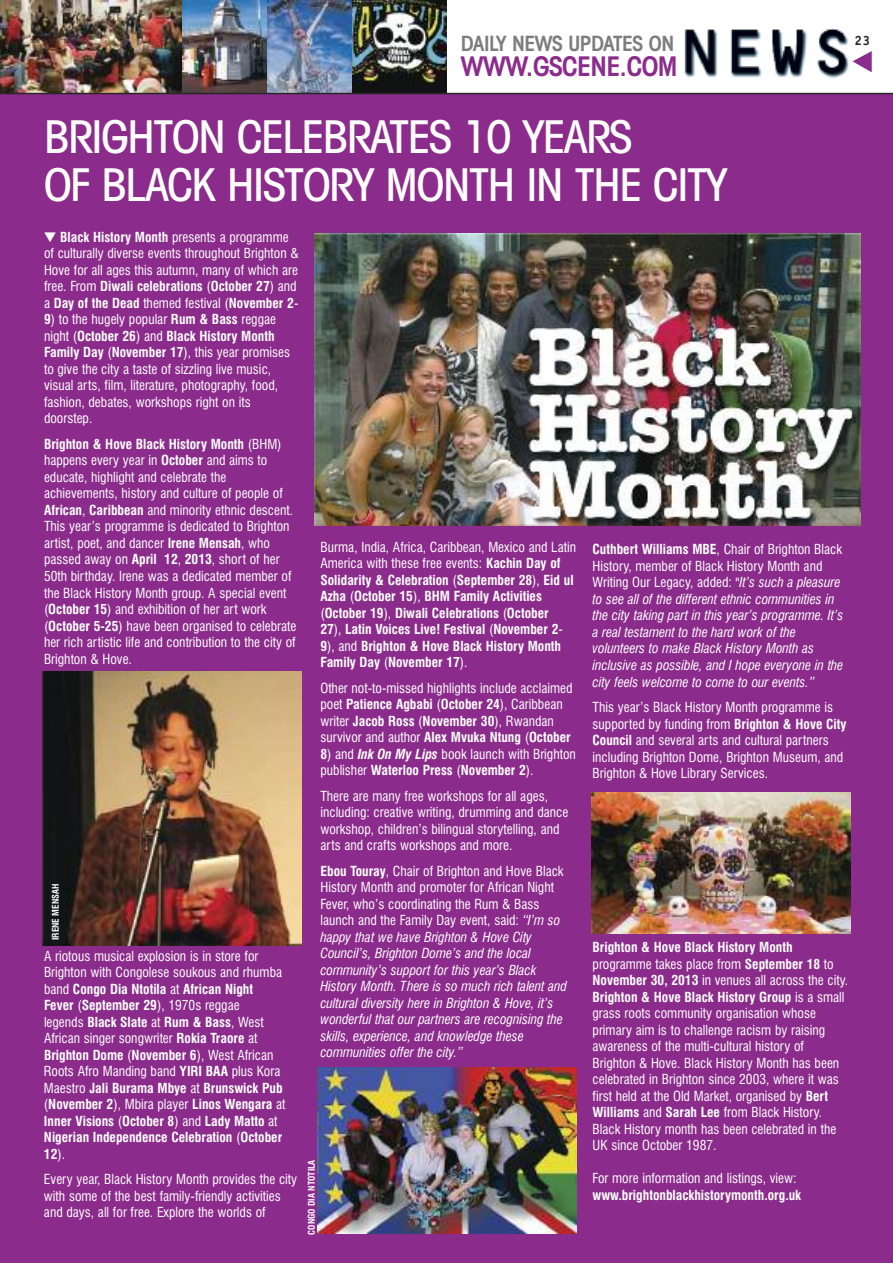
<style>
.page{position:relative;width:893px;height:1263px;background:#fff}
.page>*{position:absolute;margin:0;border:0;box-sizing:border-box;transform-origin:0 0}
.t1{font:500 condensed 45px/48px "Avant Garde IT Cby BT";letter-spacing:-.03em;color:#fff}
.t2{font:600 condensed 27px "Avant Garde IT Cby BT";letter-spacing:-.015em;color:#8b2b8b}
.t3{font:600 condensed 21px "Avant Garde IT Cby BT";letter-spacing:-.015em;color:#7d7d7d}
.t4{font:condensed 13.5px/16.5px "Swiss 721 BT";color:#fff}
.t5{font:italic condensed 13.5px/16.5px "Swiss 721 BT";letter-spacing:-.005em;color:#fff}
.t6{font:700 condensed 13.5px/16.5px "Swiss 721 BT";color:#fff}
.t7{font:700 13.5px "Officina Sans";color:#272627}
.t8{font:700 condensed 9px "Swiss 721 BT";color:#fff}
.s1{font-family:"Monotype Sorts";font-stretch:normal}
.s2{font-weight:700}
.s3{font-weight:400}
.s4{font-weight:700;font-style:italic}
.s5{font-weight:700;font-style:normal}
.s6{font-style:normal}
</style>
<div class="page">
<div style="left:0;top:94px;width:893px;height:1169px;background:#8b2b8b"></div>
<img style="left:315px;top:234px;width:545px;height:291px">
<img style="left:0;top:0;width:183px;height:93px">
<img style="left:183px;top:0;width:85px;height:93px">
<img style="left:268px;top:0;width:85px;height:93px">
<img style="left:353px;top:0;width:93px;height:93px">
<img style="left:684px;top:28px;width:188px;height:51px">
<svg style="left:853px;top:51px;width:19px;height:21px"></svg>
<hr style="left:0;top:93px;width:893px;height:1px;background:#272627">
<img style="left:43px;top:672px;width:259px;height:273px">
<img style="left:318px;top:1067px;width:259px;height:166px">
<img style="left:591px;top:792px;width:259px;height:141px">
<h3 class="t3" style="left:461px;top:36px;width:215px">DAILY NEWS UPDATES ON</h3>
<p class="t7" style="left:854px;top:36px;width:17px">23</p>
<h2 class="t2" style="left:461px;top:57px;width:218px">WWW.GSCENE.COM</h2>
<h1 class="t1" style="left:44px;top:117px;width:685px">BRIGHTON CELEBRATES 10 YEARS<br>OF BLACK HISTORY MONTH IN THE CITY</h1>
<p class="t4" style="left:44px;top:230px;width:256px"><span class="s1">t</span> <span class="s2">Black History Month</span> presents a programme of culturally diverse events throughout Brighton &amp; Hove for all ages this autumn, many of which are free. From <span class="s2">Diwali celebrations</span> (<span class="s2">October 27</span>) and a <span class="s2">Day of the Dead</span> themed festival (<span class="s2">November 2</span>-</p>
<p class="t4" style="left:44px;top:312px;width:248px"><span class="s2">9</span>) to the hugely popular <span class="s2">Rum &amp; Bass</span> reggae night (<span class="s2">October 26</span>) and <span class="s2">Black History Month Family Day</span> (<span class="s2">November 17</span>), this year promises to give the city a taste of sizzling live music, visual arts, film, literature, photography, food, fashion, debates, workshops right on its doorstep.</p>
<p class="t4" style="left:44px;top:437px;width:254px"><span class="s2">Brighton &amp; Hove Black History Month</span> (BHM) happens every year in <span class="s2">October</span> and aims to educate, highlight and celebrate the achievements, history and culture of people of <span class="s2">African</span>, <span class="s2">Caribbean</span> and minority ethnic descent.<br>This year’s programme is dedicated to Brighton artist, poet, and dancer <span class="s2">Irene Mensah</span>, who passed away on <span class="s2">April 12</span>, <span class="s2">2013</span>, short of her 50th birthday. Irene was a dedicated member of the Black History Month group. A special event (<span class="s2">October 15</span>) and exhibition of her art work (<span class="s2">October 5-25</span>) have been organised to celebrate her rich artistic life and contribution to the city of Brighton &amp; Hove.</p>
<p class="t8" style="left:52px;top:940px;width:58px;rotate:-90deg">IRENE MENSAH</p>
<p class="t6" style="left:44px;top:948px;width:243px"><span class="s3">A riotous musical explosion is in store for Brighton with Congolese soukous and rhumba band</span> Congo Dia Ntotila <span class="s3">at</span> African Night Fever <span class="s3">(</span>September 29<span class="s3">), 1970s reggae<br>legends</span> Black Slate <span class="s3">at</span> Rum &amp; Bass<span class="s3">, West African singer songwriter</span> Rokia Traore <span class="s3">at </span>Brighton Dome <span class="s3">(</span>November 6<span class="s3">), West African Roots Afro Manding band</span> YIRI BAA <span class="s3">plus Kora Maestro</span> Jali Burama Mbye <span class="s3">at</span> Brunswick Pub <span class="s3">(</span>November 2<span class="s3">), Mbira player</span> Linos Wengara <span class="s3">at </span>Inner Visions <span class="s3">(</span>October 8<span class="s3">) and</span> Lady Matto <span class="s3">at </span>Nigerian Independence Celebration <span class="s3">(</span>October 12<span class="s3">).</span></p>
<p class="t4" style="left:44px;top:1172px;width:255px">Every year, Black History Month provides the city with some of the best family-friendly activities and days, all for free. Explore the worlds of</p>
<p class="t6" style="left:320px;top:540px;width:257px"><span class="s3">Burma, India, Africa, Caribbean, Mexico and Latin America with these free events:</span> Kachin Day of Solidarity &amp; Celebration <span class="s3">(</span>September 28<span class="s3">),</span> Eid ul Azha <span class="s3">(</span>October 15<span class="s3">),</span> BHM Family Activities <span class="s3">(</span>October 19<span class="s3">),</span> Diwali Celebrations <span class="s3">(</span>October<br>27<span class="s3">),</span> Latin Voices Live! Festival <span class="s3">(</span>November 2<span class="s3">- </span>9<span class="s3">), and</span> Brighton &amp; Hove Black History Month Family Day <span class="s3">(</span>November 17<span class="s3">).</span></p>
<p class="t4" style="left:320px;top:681px;width:254px">Other not-to-missed highlights include acclaimed poet <span class="s2">Patience Agbabi</span> (<span class="s2">October 24</span>), Caribbean writer <span class="s2">Jacob Ross</span> (<span class="s2">November 30</span>), Rwandan survivor and author <span class="s2">Alex Mvuka Ntung</span> (<span class="s2">October</span></p>
<p class="t4" style="left:320px;top:747px;width:257px"><span class="s2">8</span>) and <span class="s4">Ink On My Lips</span> book launch with Brighton publisher <span class="s2">Waterloo Press</span> (<span class="s2">November 2</span>).</p>
<p class="t4" style="left:320px;top:789px;width:249px">There are many free workshops for all ages, including: creative writing, drumming and dance workshop, children’s bilingual storytelling, and arts and crafts workshops and more.</p>
<p class="t5" style="left:320px;top:864px;width:248px"><span class="s5">Ebou Touray</span><span class="s6">, Chair of Brighton and Hove Black History Month and promoter for African Night Fever, who’s coordinating the Rum &amp; Bass launch and the Family Day event, said:</span> “I’m so happy that we have Brighton &amp; Hove City Council’s, Brighton Dome’s and the local community’s support for this year’s Black History Month. There is so much rich talent and cultural diversity here in Brighton &amp; Hove, it’s wonderful that our partners are recognising the skills, experience, and knowledge these communities offer the city.”</p>
<p class="t8" style="left:308px;top:1234px;width:76px;rotate:-90deg">CONGO DIA NTOTILA</p>
<p class="t5" style="left:593px;top:542px;width:252px"><span class="s5">Cuthbert Williams MBE</span><span class="s6">, Chair of Brighton Black History, member of Black History Month and Writing Our Legacy, added:</span> "It’s such a pleasure to see all of the different ethnic communities in the city taking part in this year’s programme. It’s a real testament to the hard work of the volunteers to make Black History Month as inclusive as possible, and I hope everyone in the city feels welcome to come to our events.”</p>
<p class="t4" style="left:593px;top:700px;width:255px">This year’s Black History Month programme is supported by funding from <span class="s2">Brighton &amp; Hove City Council</span> and several arts and cultural partners including Brighton Dome, Brighton Museum, and Brighton &amp; Hove Library Services.</p>
<p class="t4" style="left:593px;top:940px;width:257px"><span class="s2">Brighton &amp; Hove Black History Month </span>programme takes place from <span class="s2">September 18</span> to <span class="s2">November 30, 2013</span> in venues all across the city.<br><span class="s2">Brighton &amp; Hove Black History Group</span> is a small grass roots community organisation whose primary aim is to challenge racism by raising awareness of the multi-cultural history of Brighton &amp; Hove. Black History Month has been celebrated in Brighton since 2003, where it was first held at the Old Market, organised by <span class="s2">Bert Williams</span> and <span class="s2">Sarah Lee</span> from Black History.<br>Black History month has been celebrated in the UK since October 1987.</p>
<p class="t4" style="left:593px;top:1171px;width:206px">For more information and listings, view:</p>
<p class="t6" style="left:593px;top:1187px;width:210px">www.brightonblackhistorymonth.org.uk</p>
</div>
